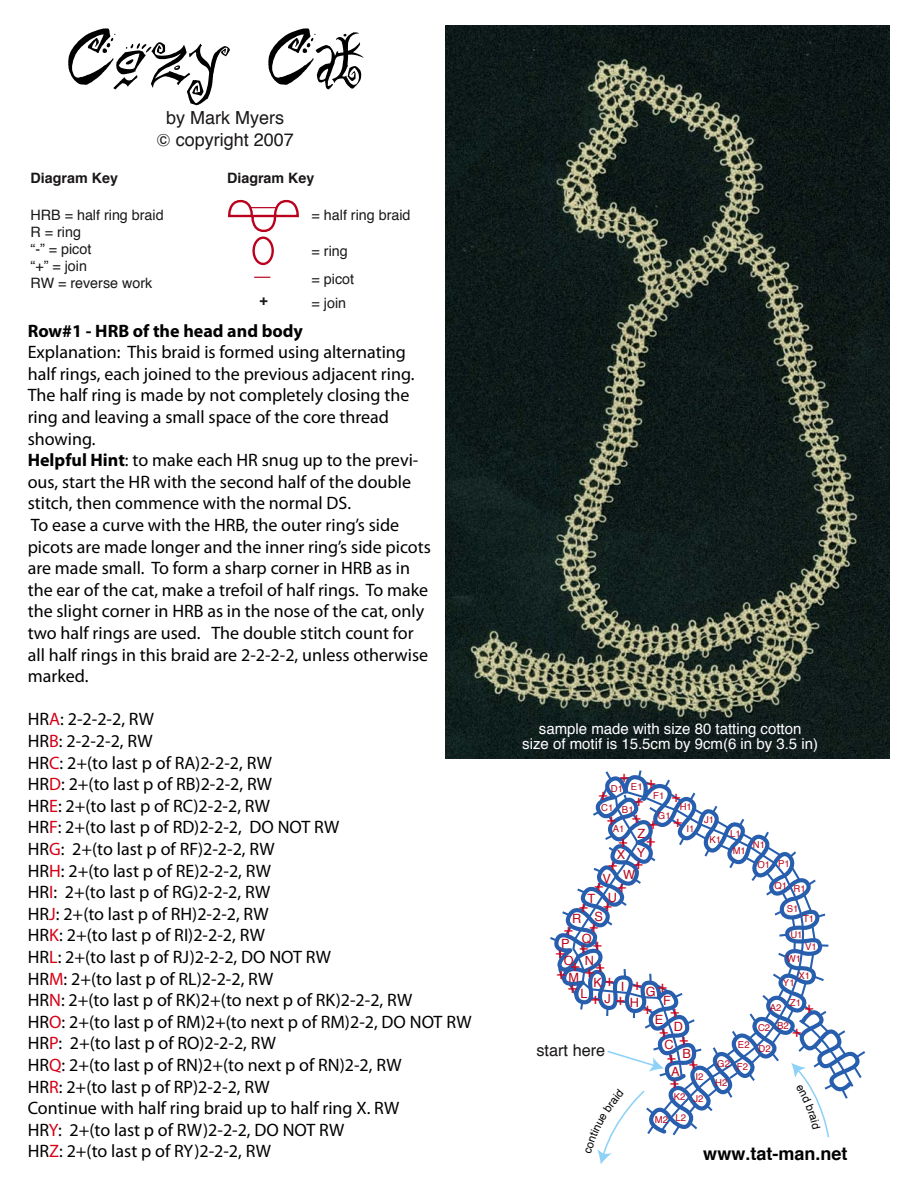
<style>
.page{position:relative;width:918px;height:1188px;background:#fff}
.page>*{position:absolute;margin:0;border:0;box-sizing:border-box;transform-origin:0 0}
.t1{font:85.8px "Bitchin";color:#000}
.t2{font:18px/21.6px "Myriad Pro";color:#000}
.t3{font:700 18px "Myriad Pro";color:#000}
.t4{font:18px/21.6px "Helvetica";color:#1a1718;text-align:center}
.t5{font:700 18px "Helvetica";color:#000}
.t6{font:16.2px "Helvetica";color:#1a1718}
.t7{font:15.9px/23.2px "Helvetica";color:#d70016;text-align:center}
.t8{font:15px/15px "Helvetica";color:#fff;text-align:center}
.t9{font:14.25px/17.1px "Helvetica";color:#1a1718}
.t10{font:700 14.25px "Helvetica";color:#1a1718}
.t11{font:12.75px "Helvetica";color:#b7061d}
.t12{font:9.6px/19.6px "Helvetica";color:#b7061d}
.s1{font-family:"Commercial Pi BT"}
.s2{font-weight:700}
.s3{color:#d80017}
</style>
<div class="page">
<img style="left:445px;top:26px;width:444px;height:732px">
<svg style="left:228px;top:199px;width:71px;height:34px"></svg>
<div style="left:252px;top:237px;width:22px;height:28px;border:2px solid #b9001d;border-radius:50%"></div>
<svg style="left:254px;top:277px;width:16px;height:1px"></svg>
<svg style="left:550px;top:770px;width:316px;height:394px"></svg>
<h1 class="t1" style="left:69px;top:31px;width:297px">Cozy Cat</h1>
<p class="t4" style="left:156px;top:109px;width:139px">by Mark Myers<br><span class="s1">©</span> copyright 2007</p>
<p class="t10" style="left:31px;top:172px;width:89px">Diagram Key</p>
<p class="t10" style="left:227px;top:172px;width:89px">Diagram Key</p>
<p class="t9" style="left:31px;top:207px;width:135px">HRB = half ring braid<br>R = ring<br>“-” = picot<br>“+” = join<br>RW = reverse work</p>
<p class="t9" style="left:312px;top:207px;width:100px">= half ring braid</p>
<p class="t9" style="left:312px;top:237px;width:44px;line-height:28.8px">= ring = picot</p>
<p class="t9" style="left:312px;top:295px;width:36px">= join</p>
<p class="t10" style="left:260px;top:294px;width:10px">+</p>
<p class="t3" style="left:28px;top:320px;width:277px">Row#1 - HRB of the head and body</p>
<p class="t2" style="left:28px;top:343px;width:405px">Explanation: This braid is formed using alternating half rings, each joined to the previous adjacent ring.<br>The half ring is made by not completely closing the ring and leaving a small space of the core thread showing.<br><span class="s2">Helpful Hint</span>: to make each HR snug up to the previ&shy;ous, start the HR with the second half of the double stitch, then commence with the normal DS.<br>To ease a curve with the HRB, the outer ring’s side picots are made longer and the inner ring’s side picots are made small. To form a sharp corner in HRB as in the ear of the cat, make a trefoil of half rings. To make the slight corner in HRB as in the nose of the cat, only two half rings are used. The double stitch count for all half rings in this braid are 2-2-2-2, unless otherwise marked.</p>
<p class="t2" style="left:28px;top:710px;width:445px">HR<span class="s3">A</span>: 2-2-2-2, RW<br>HR<span class="s3">B</span>: 2-2-2-2, RW<br>HR<span class="s3">C</span>: 2+(to last p of RA)2-2-2, RW<br>HR<span class="s3">D</span>: 2+(to last p of RB)2-2-2, RW<br>HR<span class="s3">E</span>: 2+(to last p of RC)2-2-2, RW<br>HR<span class="s3">F</span>: 2+(to last p of RD)2-2-2, DO NOT RW<br>HR<span class="s3">G</span>: 2+(to last p of RF)2-2-2, RW<br>HR<span class="s3">H</span>: 2+(to last p of RE)2-2-2, RW<br>HR<span class="s3">I</span>: 2+(to last p of RG)2-2-2, RW<br>HR<span class="s3">J</span>: 2+(to last p of RH)2-2-2, RW<br>HR<span class="s3">K</span>: 2+(to last p of RI)2-2-2, RW<br>HR<span class="s3">L</span>: 2+(to last p of RJ)2-2-2, DO NOT RW<br>HR<span class="s3">M</span>: 2+(to last p of RL)2-2-2, RW<br>HR<span class="s3">N</span>: 2+(to last p of RK)2+(to next p of RK)2-2-2, RW<br>HR<span class="s3">O</span>: 2+(to last p of RM)2+(to next p of RM)2-2, DO NOT RW HR<span class="s3">P</span>: 2+(to last p of RO)2-2-2, RW<br>HR<span class="s3">Q</span>: 2+(to last p of RN)2+(to next p of RN)2-2, RW<br>HR<span class="s3">R</span>: 2+(to last p of RP)2-2-2, RW<br>Continue with half ring braid up to half ring X. RW<br>HR<span class="s3">Y</span>: 2+(to last p of RW)2-2-2, DO NOT RW<br>HR<span class="s3">Z</span>: 2+(to last p of RY)2-2-2, RW</p>
<p class="t8" style="left:522px;top:723px;width:297px">sample made with size 80 tatting cotton<br>size of motif is 15.5cm by 9cm(6 in by 3.5 in)</p>
<p class="t7" style="left:619px;top:769px;width:38px">+ +</p>
<p class="t12" style="left:611px;top:779px;width:33px">D1 E1</p>
<p class="t7" style="left:598px;top:784px;width:11px">+</p>
<p class="t12" style="left:658px;top:786px;width:14px;line-height:20.1px;text-indent:-5px">F1<br>G1</p>
<p class="t12" style="left:680px;top:797px;width:14px">H1</p>
<p class="t12" style="left:687px;top:819px;width:9px">I1</p>
<p class="t12" style="left:709px;top:811px;width:13px;text-indent:-5px">J1<br>K1</p>
<p class="t7" style="left:671px;top:786px;width:11px">+</p>
<p class="t7" style="left:607px;top:792px;width:38px;line-height:18.3px;text-align:right">+<br>+ +</p>
<p class="t12" style="left:601px;top:799px;width:34px">C1 B1</p>
<p class="t7" style="left:648px;top:812px;width:35px">+ +</p>
<p class="t12" style="left:613px;top:819px;width:13px">A1</p>
<p class="t11" style="left:637px;top:828px;width:9px">Z</p>
<p class="t12" style="left:730px;top:825px;width:17px;line-height:17.5px">L1<br>M1</p>
<p class="t12" style="left:758px;top:836px;width:34px;text-indent:-5px">N1<br>O1 P1</p>
<p class="t12" style="left:775px;top:878px;width:33px">Q1 R1</p>
<p class="t12" style="left:787px;top:900px;width:13px">S1</p>
<p class="t12" style="left:803px;top:909px;width:13px">T1</p>
<p class="t12" style="left:790px;top:926px;width:14px">U1</p>
<p class="t12" style="left:805px;top:938px;width:13px">V1</p>
<p class="t12" style="left:798px;top:951px;width:13px;line-height:17px;text-indent:-12px">W1<br>X1</p>
<p class="t12" style="left:790px;top:974px;width:13px;text-indent:-7px">Y1<br>Z1</p>
<p class="t12" style="left:770px;top:998px;width:13px">A2</p>
<p class="t12" style="left:758px;top:1018px;width:32px">C2 B2</p>
<p class="t12" style="left:738px;top:1038px;width:34px">E2 D2</p>
<p class="t12" style="left:715px;top:1057px;width:34px;line-height:17px">G2 F2<br>H2</p>
<p class="t7" style="left:619px;top:831px;width:38px;line-height:22.2px">+ + +</p>
<p class="t11" style="left:617px;top:848px;width:30px">X Y</p>
<p class="t7" style="left:608px;top:854px;width:11px">+</p>
<p class="t11" style="left:602px;top:871px;width:34px">V W</p>
<p class="t7" style="left:594px;top:875px;width:11px">+</p>
<p class="t7" style="left:617px;top:876px;width:11px">+</p>
<p class="t11" style="left:588px;top:892px;width:31px">T U</p>
<p class="t7" style="left:603px;top:895px;width:11px">+</p>
<p class="t7" style="left:579px;top:896px;width:11px">+</p>
<p class="t11" style="left:572px;top:912px;width:32px">R S</p>
<p class="t7" style="left:564px;top:918px;width:36px">+ +</p>
<p class="t11" style="left:561px;top:936px;width:32px">P Q</p>
<p class="t7" style="left:579px;top:935px;width:24px">+ +</p>
<p class="t7" style="left:555px;top:943px;width:12px;line-height:21px;text-align:left">+ +</p>
<p class="t11" style="left:564px;top:955px;width:32px">O N</p>
<p class="t7" style="left:568px;top:955px;width:13px;line-height:22.8px;text-align:left">+ +</p>
<p class="t7" style="left:596px;top:956px;width:11px">+</p>
<p class="t7" style="left:585px;top:961px;width:11px">+</p>
<p class="t11" style="left:568px;top:972px;width:12px">M</p>
<p class="t7" style="left:605px;top:970px;width:11px">+</p>
<p class="t11" style="left:593px;top:977px;width:10px">K</p>
<p class="t7" style="left:633px;top:975px;width:36px">+ + +</p>
<p class="t11" style="left:621px;top:981px;width:5px">I</p>
<p class="t11" style="left:646px;top:986px;width:11px">G</p>
<p class="t11" style="left:581px;top:988px;width:9px">L</p>
<p class="t11" style="left:604px;top:994px;width:8px">J</p>
<p class="t7" style="left:591px;top:989px;width:36px">+ +</p>
<p class="t11" style="left:663px;top:995px;width:9px">F</p>
<p class="t11" style="left:630px;top:997px;width:11px">H</p>
<p class="t7" style="left:805px;top:997px;width:11px">+</p>
<p class="t7" style="left:670px;top:1001px;width:11px">+</p>
<p class="t11" style="left:655px;top:1014px;width:10px">E</p>
<p class="t11" style="left:674px;top:1021px;width:11px">D</p>
<p class="t7" style="left:792px;top:1021px;width:11px">+</p>
<p class="t7" style="left:659px;top:1021px;width:11px">+</p>
<p class="t7" style="left:679px;top:1029px;width:11px">+</p>
<p class="t11" style="left:664px;top:1039px;width:11px">C</p>
<p class="t6" style="left:537px;top:1043px;width:70px">start here</p>
<p class="t11" style="left:682px;top:1049px;width:10px">B</p>
<p class="t7" style="left:667px;top:1047px;width:11px">+</p>
<p class="t7" style="left:689px;top:1053px;width:11px">+</p>
<p class="t11" style="left:671px;top:1066px;width:10px">A</p>
<p class="t12" style="left:696px;top:1068px;width:9px">I2</p>
<p class="t12" style="left:674px;top:1089px;width:31px">K2 J2</p>
<p class="t12" style="left:655px;top:1110px;width:33px">M2 L2</p>
<p class="t7" style="left:670px;top:1072px;width:11px">+</p>
<p class="t5" style="left:703px;top:1146px;width:146px">www.tat-man.net</p>
</div>
